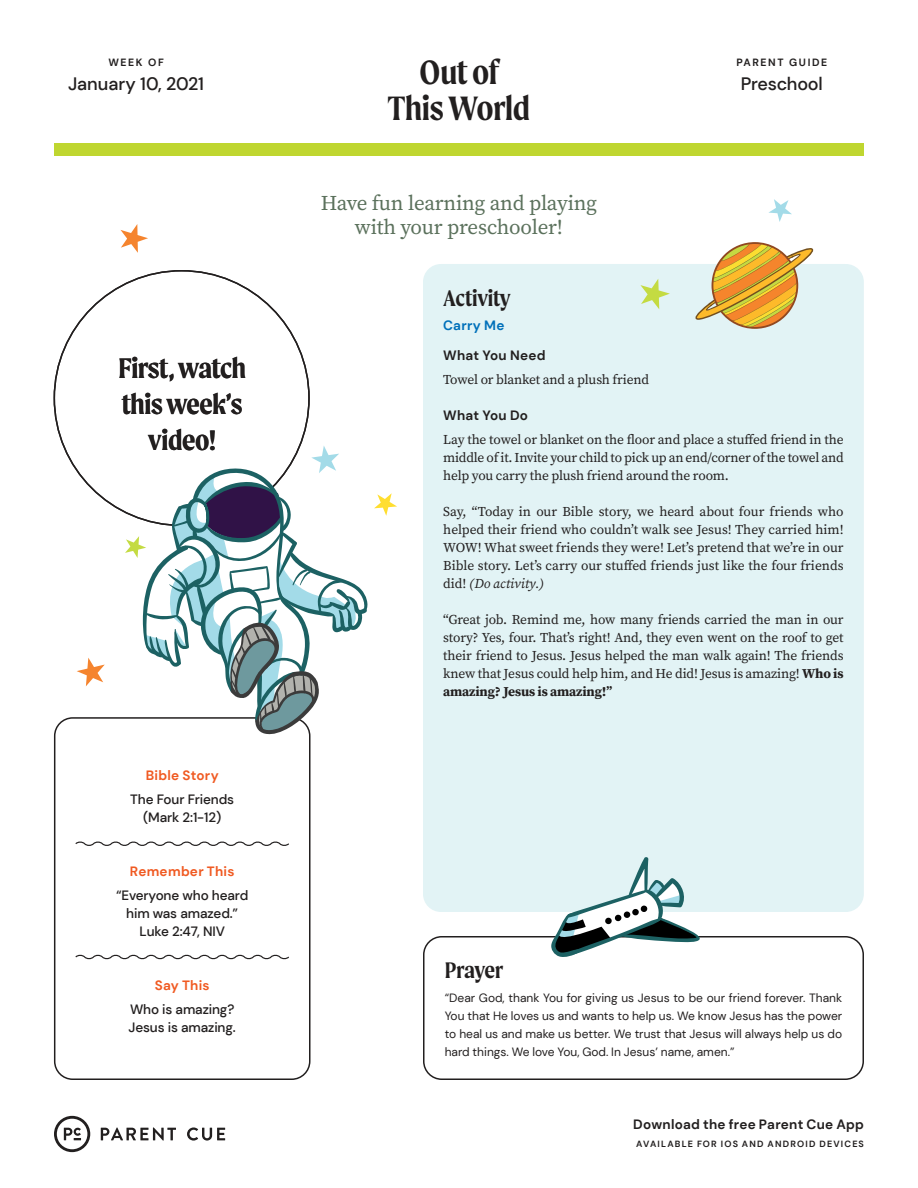
<style>
.page{position:relative;width:918px;height:1188px;background:#fff}
.page>*{position:absolute;margin:0;border:0;box-sizing:border-box;transform-origin:0 0}
.t1{font:600 36px/36px "Moret";letter-spacing:-.01em;color:#221f1f;text-align:center}
.t2{font:600 30px/36px "Moret";letter-spacing:-.01em;color:#221f1f;text-align:center}
.t3{font:600 24px "Moret";letter-spacing:-.01em;color:#221f1f}
.t4{font:21px/24px "Source Serif Pro";letter-spacing:-.01em;color:#5b715c;text-align:center}
.t5{font:500 18px "DM Sans";letter-spacing:-.01em;color:#221f1f}
.t6{font:13.5px/18px "Source Serif Pro";letter-spacing:-.01em;color:#221f1f;text-align:justify}
.t7{font:500 13.5px/18px "DM Sans";letter-spacing:-.01em;color:#221f1f;text-align:center}
.t8{font:700 13.5px "DM Sans";letter-spacing:.015em;color:#221f1f}
.t9{font:700 13.5px "DM Sans";letter-spacing:.02em;color:#f05a22}
.t10{font:700 13.5px "DM Sans";letter-spacing:.02em;color:#0070ba}
.t11{font:12px/18px "DM Sans";color:#221f1f;text-align:justify}
.t12{font:700 10.5px "DM Sans";letter-spacing:.15em;color:#221f1f}
.t13{font:700 9px "DM Sans";letter-spacing:.135em;color:#221f1f}
.s1{font-style:italic}
.s2{font-weight:700}
</style>
<div class="page">
<div style="left:54px;top:144px;width:810px;height:12px;background:#bfd630"></div>
<svg style="left:101px;top:1127px;width:75px;height:14px"></svg>
<svg style="left:187px;top:1127px;width:38px;height:14px"></svg>
<svg style="left:54px;top:1116px;width:36px;height:36px"></svg>
<div style="left:54px;top:717px;width:257px;height:363px;border:2px solid #221f1f;border-radius:18px"></div>
<svg style="left:75px;top:841px;width:214px;height:5px"></svg>
<svg style="left:75px;top:954px;width:214px;height:6px"></svg>
<div style="left:423px;top:936px;width:441px;height:144px;border:2px solid #221f1f;border-radius:18px"></div>
<div style="left:423px;top:264px;width:441px;height:648px;background:#e2f3f5;border-radius:18px"></div>
<svg style="left:77px;top:658px;width:28px;height:28px"></svg>
<svg style="left:125px;top:446px;width:272px;height:292px"></svg>
<svg style="left:695px;top:242px;width:119px;height:87px"></svg>
<svg style="left:640px;top:279px;width:30px;height:30px"></svg>
<svg style="left:768px;top:199px;width:24px;height:23px"></svg>
<svg style="left:548px;top:857px;width:156px;height:100px"></svg>
<svg style="left:121px;top:224px;width:27px;height:29px"></svg>
<p class="t12" style="left:108px;top:58px;width:57px">WEEK OF</p>
<h3 class="t5" style="left:68px;top:75px;width:138px">January 10, 2021</h3>
<h2 class="t2" style="left:118px;top:352px;width:129px">First, watch this week’s video!</h2>
<p class="t9" style="left:146px;top:770px;width:75px">Bible Story</p>
<p class="t7" style="left:130px;top:791px;width:105px">The Four Friends (Mark 2:1-12)</p>
<p class="t9" style="left:130px;top:866px;width:106px">Remember This</p>
<p class="t7" style="left:116px;top:887px;width:134px">“Everyone who heard him was amazed.”<br>Luke 2:47, NIV</p>
<p class="t9" style="left:155px;top:980px;width:56px">Say This</p>
<p class="t7" style="left:129px;top:1001px;width:109px;text-align:left">Who is amazing?<br>Jesus is amazing.</p>
<h1 class="t1" style="left:388px;top:57px;width:144px">Out of<br>This World</h1>
<h3 class="t4" style="left:321px;top:193px;width:278px">Have fun learning and playing with your preschooler!</h3>
<p class="t12" style="left:736px;top:58px;width:92px">PARENT GUIDE</p>
<h3 class="t5" style="left:741px;top:75px;width:84px">Preschool</h3>
<h3 class="t3" style="left:443px;top:289px;width:69px">Activity</h3>
<p class="t10" style="left:443px;top:320px;width:63px">Carry Me</p>
<p class="t8" style="left:443px;top:350px;width:104px">What You Need</p>
<p class="t6" style="left:443px;top:372px;width:207px">Towel or blanket and a plush friend</p>
<p class="t8" style="left:443px;top:410px;width:86px">What You Do</p>
<p class="t6" style="left:443px;top:431px;width:402px">Lay the towel or blanket on the floor and place a stuffed friend in the middle of it. Invite your child to pick up an end/corner of the towel and help you carry the plush friend around the room.</p>
<p class="t6" style="left:443px;top:504px;width:402px">Say, “Today in our Bible story, we heard about four friends who helped their friend who couldn’t walk see Jesus! They carried him!<br>WOW! What sweet friends they were! Let’s pretend that we’re in our Bible story. Let’s carry our stuffed friends just like the four friends did! <span class="s1">(Do activity.)</span></p>
<p class="t6" style="left:443px;top:610px;width:402px">“Great job. Remind me, how many friends carried the man in our story? Yes, four. That’s right! And, they even went on the roof to get their friend to Jesus. Jesus helped the man walk again! The friends knew that Jesus could help him, and He did! Jesus is amazing! <span class="s2">Who is amazing? Jesus is amazing!”</span></p>
<h3 class="t3" style="left:445px;top:961px;width:60px">Prayer</h3>
<p class="t11" style="left:445px;top:990px;width:399px">“Dear God, thank You for giving us Jesus to be our friend forever. Thank You that He loves us and wants to help us. We know Jesus has the power to heal us and make us better. We trust that Jesus will always help us do hard things. We love You, God. In Jesus’ name, amen.”</p>
<p class="t8" style="left:633px;top:1119px;width:232px">Download the free Parent Cue App</p>
<p class="t13" style="left:636px;top:1141px;width:229px">AVAILABLE FOR IOS AND ANDROID DEVICES</p>
</div>
